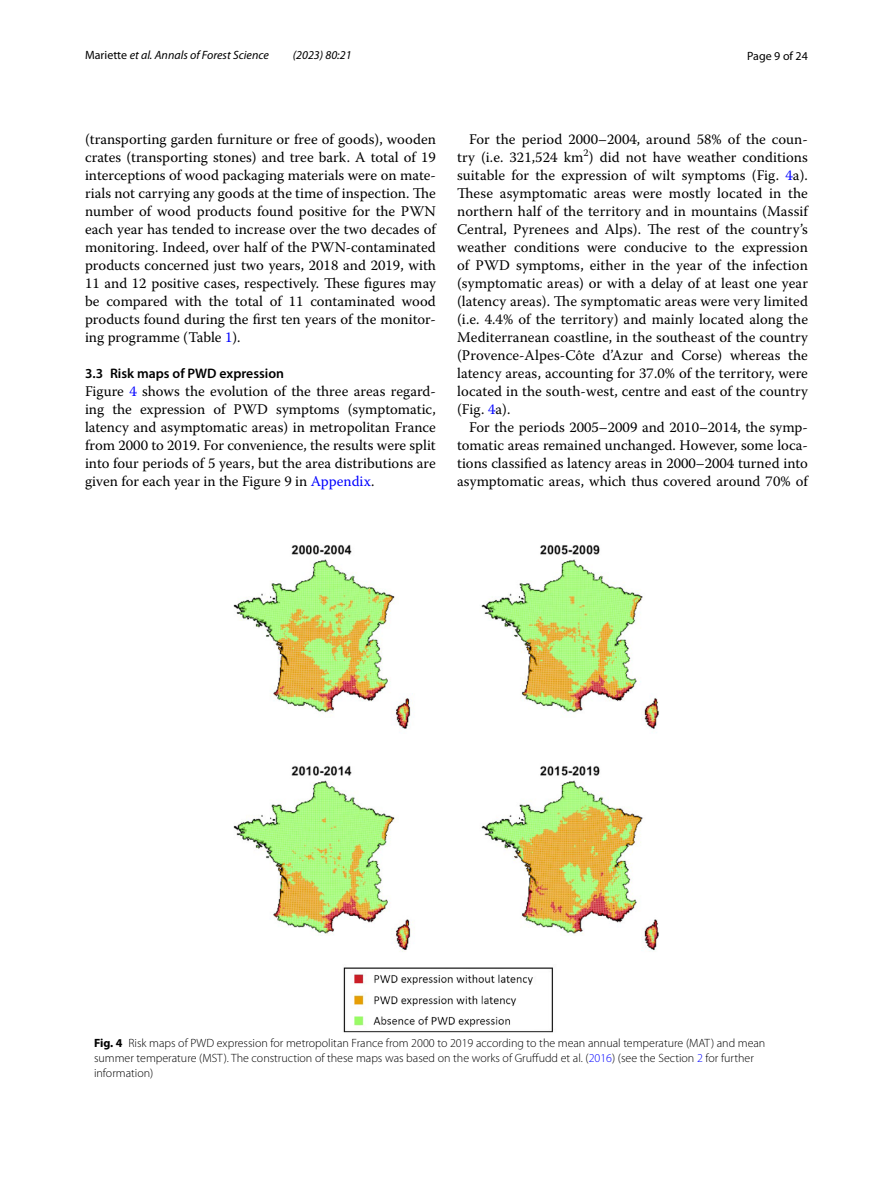
<style>
.page{position:relative;width:893px;height:1187px;background:#fff}
.page>*{position:absolute;margin:0;border:0;box-sizing:border-box;transform-origin:0 0}
.t1{font:14.7px/18px "Warnock Pro";color:#000;text-align:justify}
.t2{font:600 13.8px "Myriad Pro";color:#000}
.t3{font:300 12px/15px "Myriad Pro";color:#000}
.t4{font:italic 12px "Myriad Pro";color:#000}
.t5{font:12px "Myriad Pro";color:#000}
.s1{font-style:normal}
.s2{color:#00f}
.s3{font-weight:700}
</style>
<div class="page">
<img style="left:234px;top:544px;width:425px;height:487px">
<p class="t4" style="left:85px;top:48px;width:185px"><span class="s1">Mariette</span> et al. Annals of Forest Science</p>
<p class="t4" style="left:293px;top:48px;width:60px">(2023) 80:21</p>
<p class="t5" style="left:747px;top:48px;width:62px">Page 9 of 24</p>
<p class="t1" style="left:85px;top:130px;width:352px">(transporting garden furniture or free of goods), wooden crates (transporting stones) and tree bark. A total of 19 interceptions of wood packaging materials were on mate&shy;rials not carrying any goods at the time of inspection. The number of wood products found positive for the PWN each year has tended to increase over the two decades of monitoring. Indeed, over half of the PWN-contaminated products concerned just two years, 2018 and 2019, with 11 and 12 positive cases, respectively. These figures may be compared with the total of 11 contaminated wood products found during the first ten years of the monitor&shy;ing programme (Table <span class="s2">1</span>).</p>
<p class="t2" style="left:85px;top:364px;width:201px">3.3 Risk maps of PWD expression</p>
<p class="t1" style="left:85px;top:382px;width:352px">Figure <span class="s2">4</span> shows the evolution of the three areas regard&shy;ing the expression of PWD symptoms (symptomatic, latency and asymptomatic areas) in metropolitan France from 2000 to 2019. For convenience, the results were split into four periods of 5 years, but the area distributions are given for each year in the Figure 9 in <span class="s2">Appendix</span>.</p>
<p class="t1" style="left:457px;top:130px;width:352px;text-indent:12px">For the period 2000–2004, around 58% of the coun&shy;try (i.e. 321,524 km<sup>2</sup>) did not have weather conditions suitable for the expression of wilt symptoms (Fig. <span class="s2">4</span>a).<br>These asymptomatic areas were mostly located in the northern half of the territory and in mountains (Massif Central, Pyrenees and Alps). The rest of the country’s weather conditions were conducive to the expression of PWD symptoms, either in the year of the infection (symptomatic areas) or with a delay of at least one year (latency areas). The symptomatic areas were very limited (i.e. 4.4% of the territory) and mainly located along the Mediterranean coastline, in the southeast of the country (Provence-Alpes-Côte d’Azur and Corse) whereas the latency areas, accounting for 37.0% of the territory, were located in the south-west, centre and east of the country (Fig. <span class="s2">4</span>a).</p>
<p class="t1" style="left:457px;top:417px;width:352px;text-indent:12px">For the periods 2005–2009 and 2010–2014, the symp&shy;tomatic areas remained unchanged. However, some loca&shy;tions classified as latency areas in 2000–2004 turned into asymptomatic areas, which thus covered around 70% of</p>
<p class="t3" style="left:94px;top:1035px;width:673px"><span class="s3">Fig. 4</span> Risk maps of PWD expression for metropolitan France from 2000 to 2019 according to the mean annual temperature (MAT) and mean summer temperature (MST). The construction of these maps was based on the works of Gruffudd et al. (<span class="s2">2016</span>) (see the Section <span class="s2">2</span> for further information)</p>
</div>
